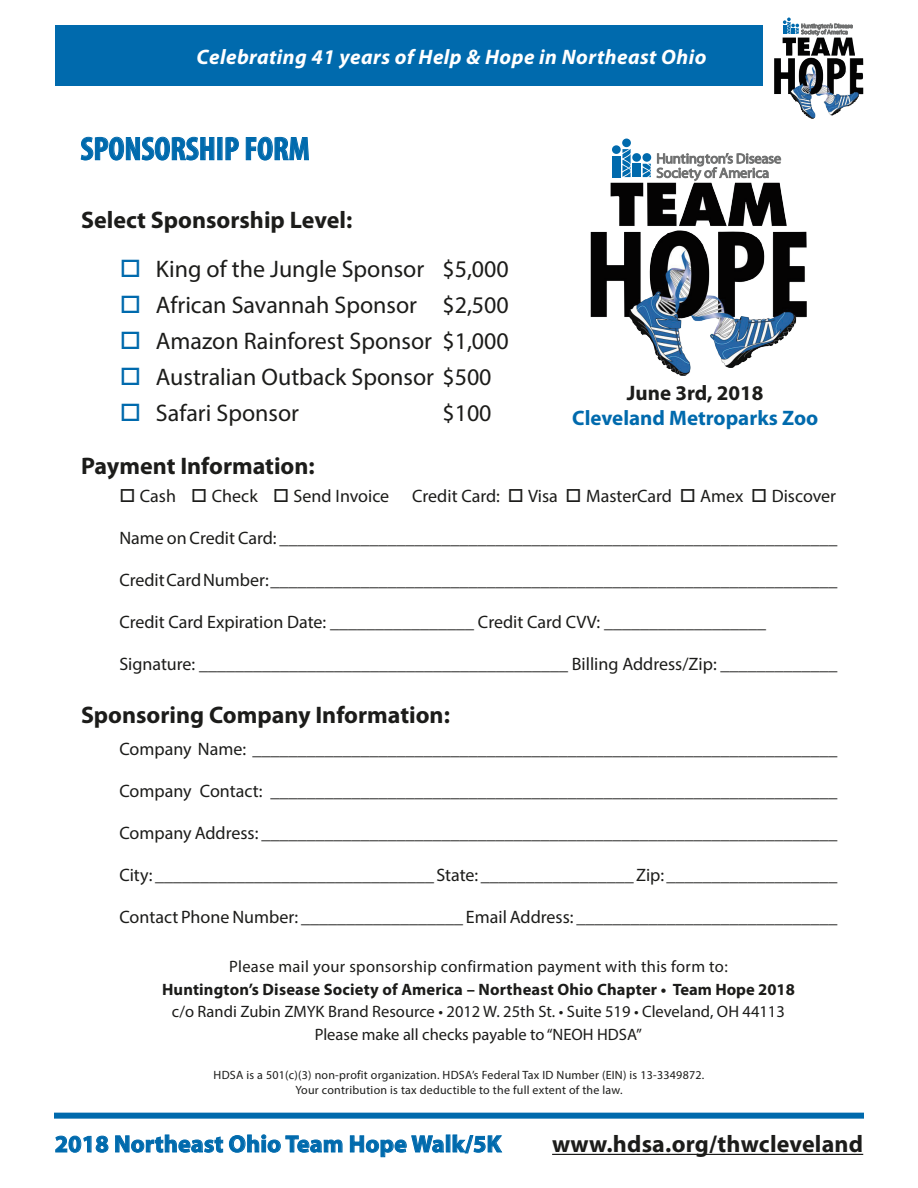
<style>
.page{position:relative;width:918px;height:1188px;background:#fff}
.page>*{position:absolute;margin:0;border:0;box-sizing:border-box;transform-origin:0 0}
.Body_1{font:700 condensed 33px "Myriad Pro";color:#006aad}
.t1{font:24px "Myriad Pro";color:#1c1c1a}
.t2{font:700 24px "Myriad Pro";color:#1c1c1a}
.Body_1-2{font:700 24px "Myriad";letter-spacing:.01em;color:#006aad}
.Body_1-3{font:700 24px "Myriad";letter-spacing:.01em;color:#1c1c1a}
.t3{font:italic 700 21px "Myriad Pro";letter-spacing:.02em;color:#fff}
.t4{font:700 21px "Myriad Pro";color:#006aad}
.t5{font:700 21px "Myriad Pro";color:#1c1c1a}
.t6{font:18px "Myriad Pro";color:#1c1c1a}
.t7{font:16.5px "Myriad Pro";color:#1c1c1a}
.t8{font:700 16.5px "Myriad Pro";letter-spacing:.01em;color:#1c1c1a}
.t9{font:16.5px "Myriad Pro";letter-spacing:.02em;color:#1c1c1a}
.t10{font:12px "Myriad Pro";letter-spacing:.02em;color:#1c1c1a}
.s1{color:#006aad}
</style>
<div class="page">
<hr style="left:552px;top:1154px;width:311px;height:1px;background:#1c1c1a">
<svg style="left:55px;top:1135px;width:54px;height:18px"></svg>
<svg style="left:115px;top:1134px;width:108px;height:19px"></svg>
<svg style="left:229px;top:1134px;width:114px;height:19px"></svg>
<svg style="left:350px;top:1135px;width:94px;height:23px"></svg>
<div style="left:446px;top:1135px;width:4px;height:17px;border:1px solid #006aad"></div>
<svg style="left:452px;top:1134px;width:50px;height:20px"></svg>
<div style="left:55px;top:26px;width:707px;height:60px;background:#006aad"></div>
<svg style="left:783px;top:18px;width:70px;height:17px"></svg>
<img style="left:774px;top:37px;width:81px;height:82px">
<div style="left:54px;top:1113px;width:810px;height:6px;background:#006aad"></div>
<svg style="left:657px;top:153px;width:124px;height:28px"></svg>
<svg style="left:622px;top:149px;width:9px;height:28px"></svg>
<div style="left:622px;top:139px;width:9px;height:8px;background:#006aad;border-radius:50%"></div>
<div style="left:632px;top:153px;width:9px;height:9px;background:#006aad;border-radius:50%"></div>
<div style="left:642px;top:153px;width:9px;height:9px;background:#006aad;border-radius:50%"></div>
<div style="left:612px;top:145px;width:9px;height:9px;background:#006aad;border-radius:50%"></div>
<div style="left:612px;top:156px;width:8px;height:21px;background:#006aad"></div>
<div style="left:633px;top:164px;width:8px;height:13px;background:#006aad"></div>
<svg style="left:643px;top:164px;width:8px;height:13px"></svg>
<img style="left:591px;top:183px;width:196px;height:193px">
<svg style="left:81px;top:136px;width:134px;height:25px"></svg>
<svg style="left:225px;top:137px;width:14px;height:23px"></svg>
<svg style="left:246px;top:136px;width:63px;height:25px"></svg>
<p class="t3" style="left:197px;top:45px;width:511px">Celebrating 41 years of Help &amp; Hope in Northeast Ohio</p>
<p class="Body_1" style="left:80px;top:131px;width:231px">SPONSORSHIP FORM</p>
<p class="t2" style="left:81px;top:206px;width:273px">Select Sponsorship Level:</p>
<p class="t1" style="left:120px;top:254px;width:391px"><span class="s1">□</span> King of the Jungle Sponsor $5,000</p>
<p class="t1" style="left:120px;top:290px;width:391px"><span class="s1">□</span> African Savannah Sponsor $2,500</p>
<p class="t1" style="left:120px;top:326px;width:391px"><span class="s1">□</span> Amazon Rainforest Sponsor $1,000</p>
<p class="t1" style="left:120px;top:362px;width:373px"><span class="s1">□</span> Australian Outback Sponsor $500</p>
<p class="t1" style="left:120px;top:398px;width:181px"><span class="s1">□</span> Safari Sponsor</p>
<p class="t1" style="left:442px;top:398px;width:51px">$100</p>
<p class="t2" style="left:81px;top:452px;width:235px">Payment Information:</p>
<p class="t5" style="left:627px;top:381px;width:138px">June 3rd, 2018</p>
<p class="t4" style="left:572px;top:406px;width:248px">Cleveland Metroparks Zoo</p>
<p class="t6" style="left:119px;top:485px;width:271px">□ Cash □ Check □ Send Invoice</p>
<p class="t6" style="left:412px;top:485px;width:425px">Credit Card: □ Visa □ MasterCard □ Amex □ Discover</p>
<p class="t6" style="left:119px;top:527px;width:720px">Name on Credit Card: ______________________________________________________________</p>
<p class="t6" style="left:119px;top:569px;width:720px">Credit Card Number: _______________________________________________________________</p>
<p class="t6" style="left:119px;top:611px;width:648px">Credit Card Expiration Date: ________________ Credit Card CVV: __________________</p>
<p class="t6" style="left:119px;top:653px;width:720px">Signature: _________________________________________ Billing Address/Zip: _____________</p>
<p class="t2" style="left:81px;top:702px;width:370px">Sponsoring Company Information:</p>
<p class="t6" style="left:119px;top:737px;width:720px">Company Name: _________________________________________________________________</p>
<p class="t6" style="left:119px;top:779px;width:720px">Company Contact: _______________________________________________________________</p>
<p class="t6" style="left:119px;top:821px;width:720px">Company Address: ________________________________________________________________</p>
<p class="t6" style="left:119px;top:863px;width:720px">City: _______________________________ State: _________________ Zip: ___________________</p>
<p class="t6" style="left:119px;top:905px;width:720px">Contact Phone Number: __________________ Email Address: _____________________________</p>
<p class="t9" style="left:229px;top:956px;width:500px">Please mail your sponsorship confirmation payment with this form to:</p>
<p class="t8" style="left:162px;top:980px;width:634px">Huntington’s Disease Society of America – Northeast Ohio Chapter • Team Hope 2018</p>
<p class="t7" style="left:172px;top:1001px;width:614px">c/o Randi Zubin ZMYK Brand Resource • 2012 W. 25th St. • Suite 519 • Cleveland, OH 44113</p>
<p class="t7" style="left:315px;top:1024px;width:329px">Please make all checks payable to “NEOH HDSA”</p>
<p class="t10" style="left:214px;top:1068px;width:492px">HDSA is a 501(c)(3) non-profit organization. HDSA’s Federal Tax ID Number (EIN) is 13-3349872.</p>
<p class="t10" style="left:295px;top:1082px;width:329px">Your contribution is tax deductible to the full extent of the law.</p>
<p class="Body_1-2" style="left:55px;top:1132px;width:448px">2018 Northeast Ohio Team Hope Walk/5K</p>
<p class="Body_1-3" style="left:552px;top:1132px;width:313px">www.hdsa.org/thwcleveland</p>
</div>
